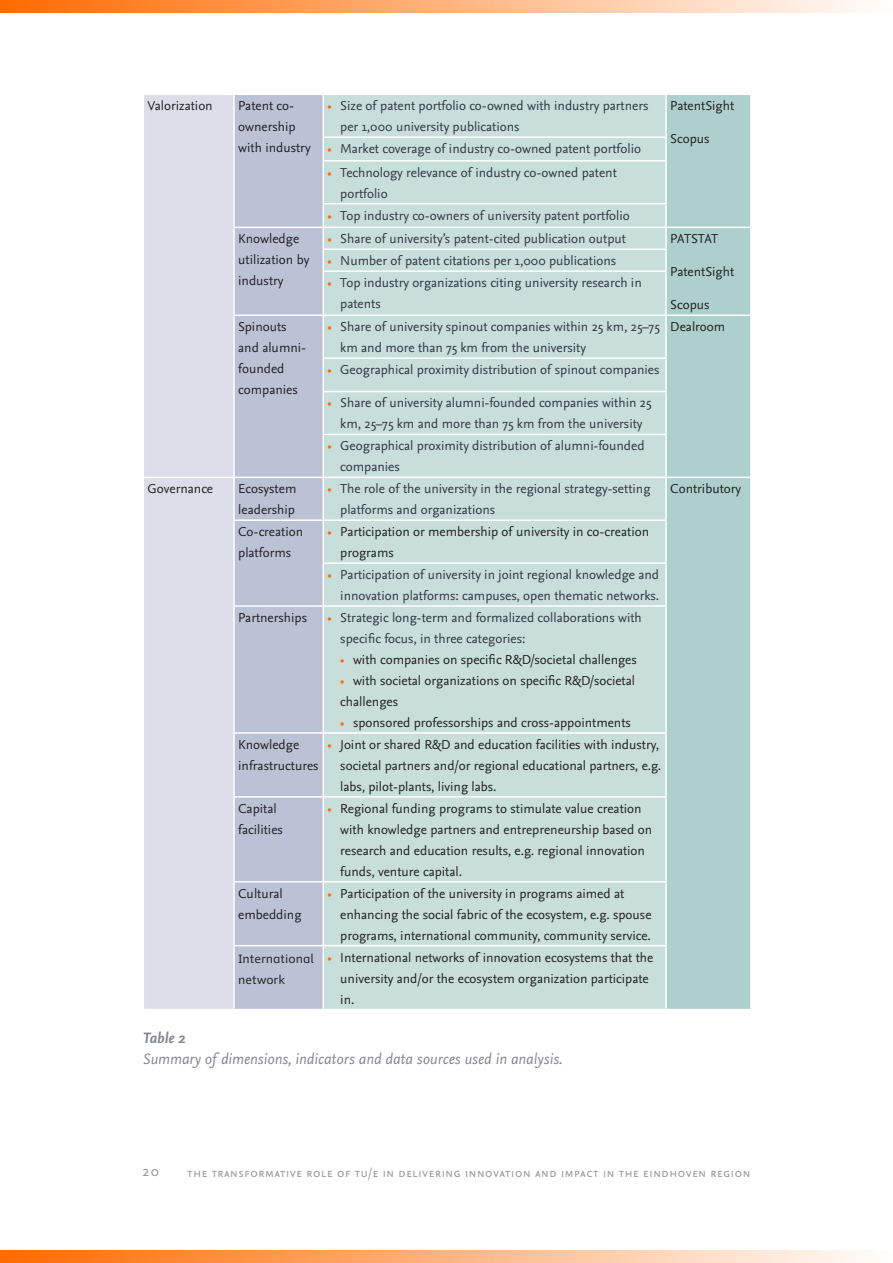
<style>
.page{position:relative;width:893px;height:1263px;background:#fff}
.page>*{position:absolute;margin:0;border:0;box-sizing:border-box;transform-origin:0 0}
.Bijschrift_kopje{font:italic 15.75px "Nexus Sans Pro";color:#858891}
.Bijschrift_kopje-2{font:italic 700 15.75px "Nexus Sans Pro";color:#858891}
.t1{font:15px "Nexus Sans Pro";color:#939598}
.Tabel_bullet_plat{font:13.5px/21px "Nexus Sans Pro";color:#231f20}
.Tabel_bullet_plat-2{font:13.5px/21px "Nexus Sans Pro";color:#323640}
.t2{font:13.5px/21px "Elsevier Sans";color:#231f20}
.Tabel_bullet_plat-3{font:13.5px "Nexus Sans Pro";letter-spacing:-.03em;color:#231f20}
.t3{font:12.75px "Nexus Sans Pro";letter-spacing:.05em;color:#939598}
.s1{color:#ff6b00}
</style>
<div class="page">
<svg style="left:0;top:0;width:862px;height:13px"></svg>
<svg style="left:0;top:1250px;width:862px;height:13px"></svg>
<div style="left:144px;top:95px;width:89px;height:914px;background:#dbdee9"></div>
<div style="left:235px;top:95px;width:88px;height:914px;background:#bcc2d6"></div>
<div style="left:324px;top:95px;width:341px;height:914px;background:#c8dedb"></div>
<div style="left:667px;top:95px;width:83px;height:914px;background:#aed0cc"></div>
<hr style="left:323px;top:136px;width:344px;height:2px;background:#fff">
<hr style="left:323px;top:160px;width:344px;height:2px;background:#fff">
<hr style="left:323px;top:203px;width:344px;height:1px;background:#fff">
<hr style="left:233px;top:227px;width:90px;height:1px;background:#fff">
<hr style="left:323px;top:227px;width:343px;height:1px;background:#fff">
<hr style="left:666px;top:227px;width:86px;height:1px;background:#fff">
<hr style="left:323px;top:248px;width:344px;height:2px;background:#fff">
<hr style="left:323px;top:270px;width:344px;height:2px;background:#fff">
<hr style="left:233px;top:314px;width:90px;height:2px;background:#fff">
<hr style="left:323px;top:314px;width:343px;height:2px;background:#fff">
<hr style="left:666px;top:314px;width:86px;height:2px;background:#fff">
<hr style="left:323px;top:357px;width:344px;height:2px;background:#fff">
<hr style="left:323px;top:391px;width:344px;height:1px;background:#fff">
<hr style="left:323px;top:434px;width:344px;height:1px;background:#fff">
<hr style="left:143px;top:477px;width:91px;height:1px;background:#fff">
<hr style="left:234px;top:477px;width:89px;height:1px;background:#fff">
<hr style="left:323px;top:477px;width:343px;height:1px;background:#fff">
<hr style="left:666px;top:477px;width:86px;height:1px;background:#fff">
<hr style="left:233px;top:519px;width:90px;height:2px;background:#fff">
<hr style="left:323px;top:519px;width:344px;height:2px;background:#fff">
<hr style="left:323px;top:562px;width:344px;height:2px;background:#fff">
<hr style="left:233px;top:605px;width:90px;height:2px;background:#fff">
<hr style="left:323px;top:605px;width:344px;height:2px;background:#fff">
<hr style="left:233px;top:732px;width:90px;height:2px;background:#fff">
<hr style="left:323px;top:732px;width:344px;height:2px;background:#fff">
<hr style="left:233px;top:796px;width:90px;height:2px;background:#fff">
<hr style="left:323px;top:796px;width:344px;height:2px;background:#fff">
<hr style="left:233px;top:881px;width:90px;height:1px;background:#fff">
<hr style="left:323px;top:881px;width:344px;height:1px;background:#fff">
<hr style="left:233px;top:945px;width:90px;height:1px;background:#fff">
<hr style="left:323px;top:945px;width:344px;height:1px;background:#fff">
<p class="Tabel_bullet_plat" style="left:148px;top:95px;width:67px">Valorization</p>
<p class="Tabel_bullet_plat" style="left:238px;top:95px;width:74px">Patent co&shy;ownership with industry</p>
<p class="Tabel_bullet_plat-2" style="left:340px;top:95px;width:310px;text-indent:-13px"><span class="s1">•</span> Size of patent portfolio co-owned with industry partners per 1,000 university publications</p>
<p class="Tabel_bullet_plat" style="left:670px;top:95px;width:65px">PatentSight</p>
<p class="Tabel_bullet_plat" style="left:670px;top:128px;width:41px">Scopus</p>
<p class="Tabel_bullet_plat-2" style="left:328px;top:137px;width:315px"><span class="s1">•</span> Market coverage of industry co-owned patent portfolio</p>
<p class="Tabel_bullet_plat-2" style="left:340px;top:161px;width:278px;text-indent:-13px"><span class="s1">•</span> Technology relevance of industry co-owned patent portfolio</p>
<p class="Tabel_bullet_plat-2" style="left:328px;top:204px;width:304px"><span class="s1">•</span> Top industry co-owners of university patent portfolio</p>
<p class="Tabel_bullet_plat" style="left:238px;top:228px;width:73px">Knowledge utilization by industry</p>
<p class="Tabel_bullet_plat-2" style="left:328px;top:228px;width:300px"><span class="s1">•</span> Share of university’s patent-cited publication output</p>
<p class="Tabel_bullet_plat-3" style="left:670px;top:229px;width:49px">PATSTAT</p>
<p class="Tabel_bullet_plat-2" style="left:328px;top:249px;width:290px"><span class="s1">•</span> Number of patent citations per 1,000 publications</p>
<p class="Tabel_bullet_plat-2" style="left:340px;top:271px;width:303px;text-indent:-13px"><span class="s1">•</span> Top industry organizations citing university research in patents</p>
<p class="Tabel_bullet_plat" style="left:670px;top:261px;width:65px">PatentSight</p>
<p class="Tabel_bullet_plat" style="left:670px;top:294px;width:41px">Scopus</p>
<p class="Tabel_bullet_plat" style="left:238px;top:315px;width:69px">Spinouts and alumni&shy;founded companies</p>
<p class="Tabel_bullet_plat-2" style="left:340px;top:315px;width:321px;text-indent:-13px"><span class="s1">•</span> Share of university spinout companies within 25 km, 25–75 km and more than 75 km from the university</p>
<p class="Tabel_bullet_plat" style="left:670px;top:315px;width:56px">Dealroom</p>
<p class="Tabel_bullet_plat-2" style="left:328px;top:358px;width:333px"><span class="s1">•</span> Geographical proximity distribution of spinout companies</p>
<p class="Tabel_bullet_plat-2" style="left:328px;top:392px;width:325px;text-align:center"><span class="s1">•</span> Share of university alumni-founded companies within 25 km, 25–75 km and more than 75 km from the university</p>
<p class="Tabel_bullet_plat-2" style="left:340px;top:435px;width:306px;text-indent:-13px"><span class="s1">•</span> Geographical proximity distribution of alumni-founded companies</p>
<p class="Tabel_bullet_plat" style="left:148px;top:478px;width:67px">Governance</p>
<p class="Tabel_bullet_plat" style="left:238px;top:478px;width:60px">Ecosystem leadership</p>
<p class="Tabel_bullet_plat-2" style="left:340px;top:478px;width:312px;text-indent:-13px"><span class="s1">•</span> The role of the university in the regional strategy-setting platforms and organizations</p>
<p class="Tabel_bullet_plat" style="left:670px;top:478px;width:72px">Contributory</p>
<p class="Tabel_bullet_plat" style="left:238px;top:520px;width:66px">Co-creation platforms</p>
<p class="Tabel_bullet_plat" style="left:340px;top:520px;width:310px;text-indent:-13px"><span class="s1">•</span> Participation or membership of university in co-creation programs</p>
<p class="Tabel_bullet_plat-2" style="left:328px;top:563px;width:333px;text-align:right"><span class="s1">•</span> Participation of university in joint regional knowledge and innovation platforms: campuses, open thematic networks.</p>
<p class="Tabel_bullet_plat" style="left:238px;top:606px;width:70px">Partnerships</p>
<p class="Tabel_bullet_plat-2" style="left:340px;top:606px;width:303px;text-indent:-13px"><span class="s1">•</span> Strategic long-term and formalized collaborations with specific focus, in three categories:</p>
<p class="Tabel_bullet_plat" style="left:340px;top:648px;width:298px"><span class="s1">•</span> with companies on specific R&amp;D/societal challenges</p>
<p class="Tabel_bullet_plat" style="left:340px;top:669px;width:296px"><span class="s1">•</span> with societal organizations on specific R&amp;D/societal challenges</p>
<p class="Tabel_bullet_plat" style="left:340px;top:711px;width:292px"><span class="s1">•</span> sponsored professorships and cross-appointments</p>
<p class="Tabel_bullet_plat" style="left:238px;top:733px;width:82px">Knowledge infrastructures</p>
<p class="Tabel_bullet_plat" style="left:340px;top:733px;width:322px;text-indent:-13px"><span class="s1">•</span> Joint or shared R&amp;D and education facilities with industry, societal partners and/or regional educational partners, e.g. labs, pilot-plants, living labs.</p>
<p class="Tabel_bullet_plat" style="left:238px;top:797px;width:46px">Capital facilities</p>
<p class="Tabel_bullet_plat" style="left:340px;top:797px;width:313px;text-indent:-13px"><span class="s1">•</span> Regional funding programs to stimulate value creation with knowledge partners and entrepreneurship based on research and education results, e.g. regional innovation funds, venture capital.</p>
<p class="Tabel_bullet_plat" style="left:238px;top:882px;width:65px">Cultural embedding</p>
<p class="Tabel_bullet_plat" style="left:340px;top:882px;width:313px;text-indent:-13px"><span class="s1">•</span> Participation of the university in programs aimed at enhancing the social fabric of the ecosystem, e.g. spouse programs, international community, community service.</p>
<p class="t2" style="left:238px;top:948px;width:77px">International network</p>
<p class="Tabel_bullet_plat" style="left:340px;top:946px;width:314px;text-indent:-13px"><span class="s1">•</span> International networks of innovation ecosystems that the university and/or the ecosystem organization participate in.</p>
<p class="Bijschrift_kopje-2" style="left:143px;top:1026px;width:44px">Table 2</p>
<p class="Bijschrift_kopje" style="left:143px;top:1047px;width:421px">Summary of dimensions, indicators and data sources used in analysis.</p>
<p class="t1" style="left:143px;top:1160px;width:18px">20</p>
<p class="t3" style="left:187px;top:1163px;width:565px">the transformative role of tu/e in delivering innovation and impact in the eindhoven region</p>
</div>
